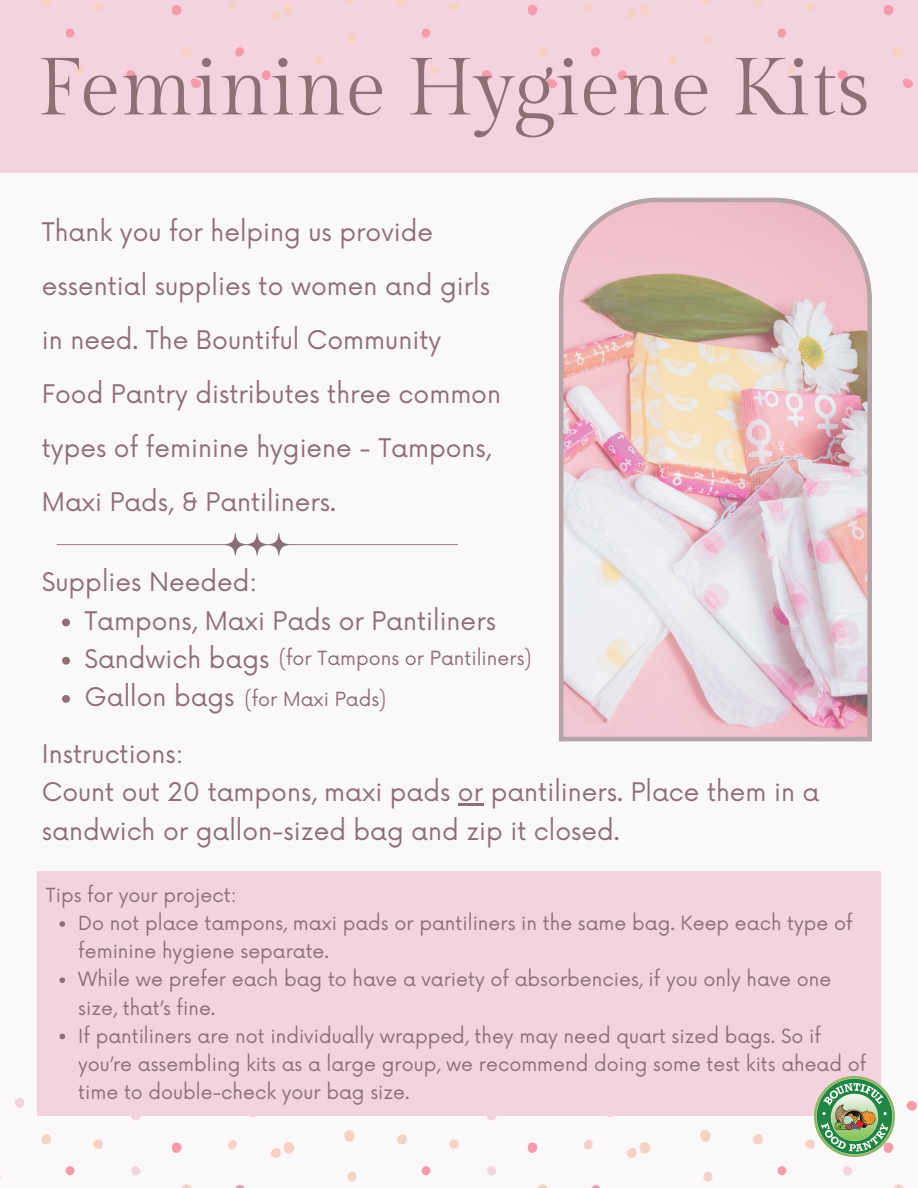
<style>
.page{position:relative;width:918px;height:1188px;background:#faf8f9}
.page>*{position:absolute;margin:0;border:0;box-sizing:border-box;transform-origin:0 0}
.t1{font:80.7px "Gilda Display";color:#8e6f75}
.t2{font:25.05px/54px "Now";color:#8e6f75}
.t3{font:19.05px/28px "Now";color:#8e6f75}
</style>
<div class="page">
<svg style="left:559px;top:198px;width:313px;height:543px"></svg>
<svg style="left:93px;top:1139px;width:10px;height:10px"></svg>
<svg style="left:41px;top:1134px;width:10px;height:11px"></svg>
<svg style="left:171px;top:1142px;width:11px;height:11px"></svg>
<svg style="left:235px;top:1184px;width:9px;height:4px"></svg>
<svg style="left:182px;top:1184px;width:9px;height:4px"></svg>
<svg style="left:131px;top:1116px;width:10px;height:5px"></svg>
<svg style="left:131px;top:1166px;width:9px;height:10px"></svg>
<svg style="left:65px;top:1166px;width:10px;height:10px"></svg>
<svg style="left:15px;top:1098px;width:9px;height:10px"></svg>
<svg style="left:228px;top:1140px;width:9px;height:10px"></svg>
<svg style="left:449px;top:1139px;width:10px;height:10px"></svg>
<svg style="left:397px;top:1134px;width:10px;height:11px"></svg>
<svg style="left:527px;top:1142px;width:11px;height:11px"></svg>
<svg style="left:591px;top:1184px;width:9px;height:4px"></svg>
<svg style="left:347px;top:1171px;width:10px;height:11px"></svg>
<svg style="left:538px;top:1184px;width:9px;height:4px"></svg>
<svg style="left:271px;top:1142px;width:23px;height:16px"></svg>
<svg style="left:344px;top:1130px;width:11px;height:12px"></svg>
<svg style="left:487px;top:1116px;width:10px;height:5px"></svg>
<svg style="left:487px;top:1166px;width:9px;height:10px"></svg>
<svg style="left:421px;top:1166px;width:10px;height:10px"></svg>
<svg style="left:584px;top:1140px;width:9px;height:10px"></svg>
<svg style="left:906px;top:1101px;width:11px;height:10px"></svg>
<svg style="left:805px;top:1139px;width:10px;height:10px"></svg>
<svg style="left:753px;top:1134px;width:10px;height:11px"></svg>
<svg style="left:703px;top:1171px;width:10px;height:11px"></svg>
<svg style="left:894px;top:1184px;width:9px;height:4px"></svg>
<svg style="left:626px;top:1142px;width:24px;height:16px"></svg>
<svg style="left:700px;top:1130px;width:11px;height:12px"></svg>
<svg style="left:843px;top:1166px;width:9px;height:10px"></svg>
<svg style="left:777px;top:1166px;width:10px;height:10px"></svg>
<div style="left:0;top:0;width:918px;height:173px;background:#f4d3e0"></div>
<svg style="left:93px;top:2px;width:10px;height:9px"></svg>
<svg style="left:41px;top:0;width:10px;height:7px"></svg>
<svg style="left:172px;top:5px;width:10px;height:11px"></svg>
<svg style="left:235px;top:47px;width:10px;height:10px"></svg>
<svg style="left:261px;top:70px;width:10px;height:10px"></svg>
<svg style="left:126px;top:70px;width:10px;height:10px"></svg>
<svg style="left:181px;top:47px;width:10px;height:10px"></svg>
<svg style="left:65px;top:28px;width:10px;height:10px"></svg>
<svg style="left:191px;top:78px;width:11px;height:11px"></svg>
<svg style="left:74px;top:66px;width:10px;height:9px"></svg>
<svg style="left:228px;top:2px;width:9px;height:10px"></svg>
<svg style="left:449px;top:2px;width:10px;height:9px"></svg>
<svg style="left:397px;top:0;width:10px;height:7px"></svg>
<svg style="left:527px;top:5px;width:11px;height:11px"></svg>
<svg style="left:591px;top:47px;width:9px;height:10px"></svg>
<svg style="left:347px;top:34px;width:10px;height:10px"></svg>
<svg style="left:617px;top:70px;width:10px;height:10px"></svg>
<svg style="left:482px;top:70px;width:10px;height:10px"></svg>
<svg style="left:537px;top:47px;width:10px;height:10px"></svg>
<svg style="left:271px;top:4px;width:23px;height:17px"></svg>
<svg style="left:345px;top:0;width:9px;height:4px"></svg>
<svg style="left:421px;top:28px;width:10px;height:10px"></svg>
<svg style="left:547px;top:78px;width:11px;height:11px"></svg>
<svg style="left:430px;top:66px;width:9px;height:9px"></svg>
<svg style="left:313px;top:56px;width:9px;height:8px"></svg>
<svg style="left:584px;top:2px;width:9px;height:10px"></svg>
<svg style="left:805px;top:2px;width:10px;height:9px"></svg>
<svg style="left:753px;top:0;width:10px;height:7px"></svg>
<svg style="left:883px;top:5px;width:11px;height:11px"></svg>
<svg style="left:703px;top:34px;width:10px;height:10px"></svg>
<svg style="left:837px;top:70px;width:11px;height:10px"></svg>
<svg style="left:893px;top:47px;width:10px;height:10px"></svg>
<svg style="left:627px;top:4px;width:23px;height:17px"></svg>
<svg style="left:701px;top:0;width:9px;height:4px"></svg>
<svg style="left:777px;top:28px;width:10px;height:10px"></svg>
<svg style="left:903px;top:78px;width:10px;height:11px"></svg>
<svg style="left:786px;top:66px;width:9px;height:9px"></svg>
<svg style="left:669px;top:56px;width:9px;height:8px"></svg>
<svg style="left:57px;top:533px;width:401px;height:23px"></svg>
<div style="left:37px;top:872px;width:844px;height:244px;background:#f4d3e0"></div>
<svg style="left:59px;top:921px;width:6px;height:6px"></svg>
<svg style="left:59px;top:977px;width:6px;height:6px"></svg>
<svg style="left:59px;top:1034px;width:6px;height:5px"></svg>
<img style="left:815px;top:1076px;width:80px;height:80px">
<svg style="left:62px;top:618px;width:8px;height:8px"></svg>
<svg style="left:62px;top:657px;width:8px;height:8px"></svg>
<svg style="left:62px;top:695px;width:8px;height:8px"></svg>
<hr style="left:458px;top:804px;width:25px;height:2px;background:#8e6f75">
<h1 class="t1" style="left:37px;top:42px;width:834px">Feminine Hygiene Kits</h1>
<h2 class="t2" style="left:42px;top:203px;width:461px">Thank you for helping us provide essential supplies to women and girls in need. The Bountiful Community Food Pantry distributes three common types of feminine hygiene - Tampons, Maxi Pads, &amp; Pantiliners.</h2>
<h2 class="t2" style="left:84px;top:562px;width:413px;line-height:38.2px;text-indent:-43px">Supplies Needed:<br>Tampons, Maxi Pads or Pantiliners<br>Sandwich bags<br>Gallon bags</h2>
<h2 class="t2" style="left:42px;top:733px;width:779px;line-height:38.2px">Instructions:<br>Count out 20 tampons, maxi pads or pantiliners. Place them in a sandwich or gallon-sized bag and zip it closed.</h2>
<p class="t3" style="left:245px;top:637px;width:289px;line-height:40.5px;text-indent:34px">(for Tampons or Pantiliners) (for Maxi Pads)</p>
<p class="t3" style="left:78px;top:880px;width:790px;text-indent:-32px">Tips for your project:<br>Do not place tampons, maxi pads or pantiliners in the same bag. Keep each type of feminine hygiene separate.<br>While we prefer each bag to have a variety of absorbencies, if you only have one size, that’s fine.<br>If pantiliners are not individually wrapped, they may need quart sized bags. So if you’re assembling kits as a large group, we recommend doing some test kits ahead of time to double-check your bag size.</p>
</div>
